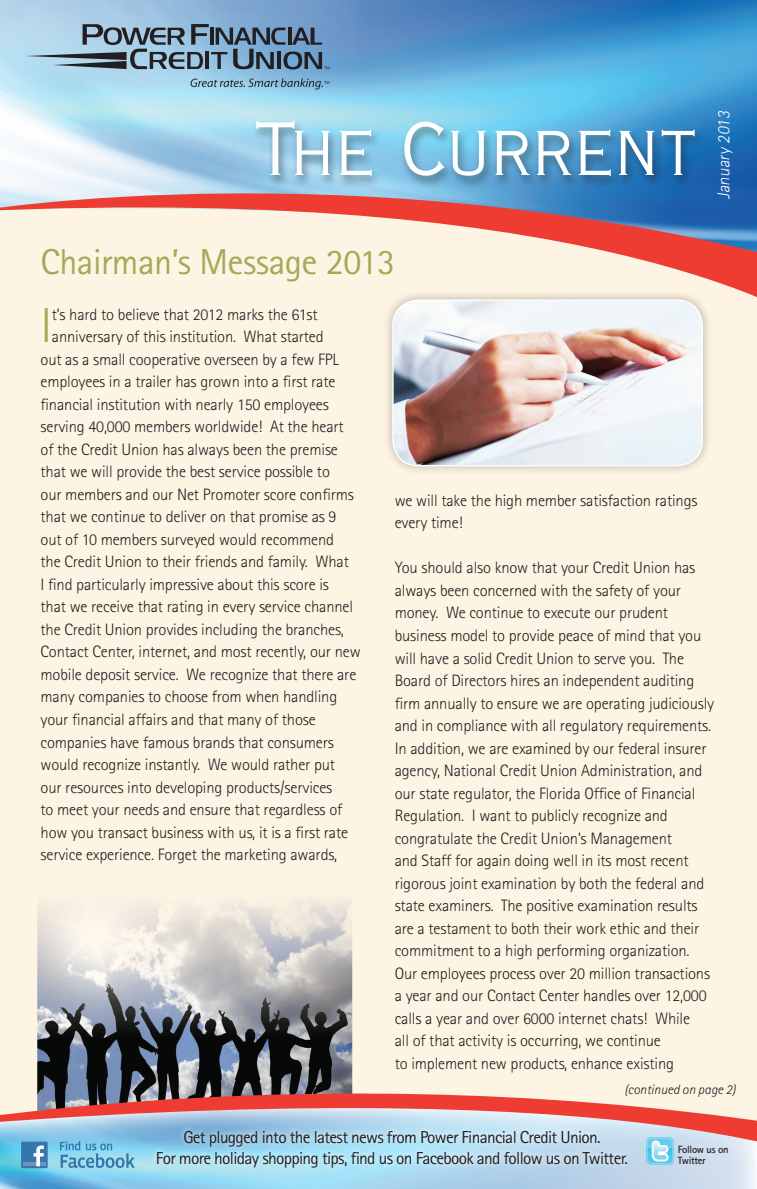
<style>
.page{position:relative;width:757px;height:1189px;background:#fff}
.page>*{position:absolute;margin:0;border:0;box-sizing:border-box;transform-origin:0 0}
.t1{font:300 49.05px "Rotis Sans Serif";color:#a3ab59}
.t2{font:36px "Rotis Sans Serif";letter-spacing:-.015em;color:#a3ab59}
.t3{font:17.4px/20.9px "Rotis Sans Serif";letter-spacing:-.04em;color:#231f20;text-align:center}
.t4{font:300 17.4px "Rotis Sans Serif";color:#fff}
.t5{font:300 16.5px/22.5px "Rotis Sans Serif";letter-spacing:-.01em;color:#231f20}
.t6{font:italic 300 13.5px "Rotis Sans Serif";color:#231f20}
.t7{font:700 10.5px/10.5px "Rotis Sans Serif";letter-spacing:-.03em;color:#231f20}
</style>
<div class="page">
<div style="left:0;top:330px;width:756px;height:711px;background:#fef4e4"></div>
<img style="left:0;top:0;width:756px;height:144px">
<svg style="left:0;top:144px;width:756px;height:186px;background:#dbc6c6"></svg>
<div style="left:251px;top:119px;width:454px;height:70px;background:#231f20;opacity:.5"></div>
<svg style="left:256px;top:121px;width:73px;height:54px"></svg>
<svg style="left:339px;top:129px;width:32px;height:47px"></svg>
<svg style="left:404px;top:122px;width:40px;height:54px"></svg>
<svg style="left:450px;top:131px;width:35px;height:45px"></svg>
<svg style="left:495px;top:131px;width:34px;height:44px"></svg>
<svg style="left:536px;top:131px;width:35px;height:44px"></svg>
<svg style="left:578px;top:129px;width:32px;height:47px"></svg>
<svg style="left:618px;top:131px;width:35px;height:44px"></svg>
<svg style="left:661px;top:129px;width:33px;height:46px"></svg>
<svg style="left:190px;top:78px;width:139px;height:11px;background:#7ca6bf"></svg>
<svg style="left:25px;top:24px;width:304px;height:45px;background:#7490a6"></svg>
<img style="left:0;top:1167px;width:755px;height:21px">
<div style="left:151px;top:1123px;width:481px;height:50px;background:linear-gradient(to right,#ace7f4,#b5d0ea)"></div>
<div style="left:382px;top:289px;width:330px;height:187px;background:#231f20;opacity:.3"></div>
<img style="left:393px;top:300px;width:308px;height:165px">
<div style="left:392px;top:299px;width:310px;height:167px;border:1px solid #fff;border-radius:26px"></div>
<img style="left:37px;top:891px;width:315px;height:150px">
<svg style="left:0;top:1041px;width:756px;height:126px;background:#b9b4b9"></svg>
<h2 class="t2" style="left:41px;top:241px;width:356px">Chairman’s Message 2013</h2>
<p class="t4" style="left:713px;top:199px;width:93px;rotate:-90deg">January 2013</p>
<h1 class="t1" style="left:41px;top:297px;width:13px">I</h1>
<p class="t5" style="left:52px;top:303px;width:267px">t’s hard to believe that 2012 marks the 61st</p>
<p class="t5" style="left:52px;top:325px;width:273px">anniversary of this institution. What started</p>
<p class="t5" style="left:41px;top:348px;width:300px">out as a small cooperative overseen by a few FPL</p>
<p class="t5" style="left:41px;top:370px;width:296px">employees in a trailer has grown into a first rate</p>
<p class="t5" style="left:41px;top:393px;width:289px">financial institution with nearly 150 employees</p>
<p class="t5" style="left:41px;top:415px;width:304px">serving 40,000 members worldwide! At the heart</p>
<p class="t5" style="left:41px;top:438px;width:299px">of the Credit Union has always been the premise</p>
<p class="t5" style="left:41px;top:460px;width:291px">that we will provide the best service possible to</p>
<p class="t5" style="left:41px;top:483px;width:315px">our members and our Net Promoter score confirms</p>
<p class="t5" style="left:41px;top:505px;width:297px">that we continue to deliver on that promise as 9</p>
<p class="t5" style="left:41px;top:528px;width:295px">out of 10 members surveyed would recommend</p>
<p class="t5" style="left:41px;top:550px;width:309px">the Credit Union to their friends and family. What</p>
<p class="t5" style="left:41px;top:573px;width:290px">I find particularly impressive about this score is</p>
<p class="t5" style="left:41px;top:595px;width:314px">that we receive that rating in every service channel</p>
<p class="t5" style="left:41px;top:618px;width:304px">the Credit Union provides including the branches,</p>
<p class="t5" style="left:41px;top:640px;width:321px">Contact Center, internet, and most recently, our new</p>
<p class="t5" style="left:41px;top:663px;width:317px">mobile deposit service. We recognize that there are</p>
<p class="t5" style="left:41px;top:685px;width:298px">many companies to choose from when handling</p>
<p class="t5" style="left:41px;top:708px;width:276px">your financial affairs and that many of those</p>
<p class="t5" style="left:41px;top:730px;width:295px">companies have famous brands that consumers</p>
<p class="t5" style="left:41px;top:753px;width:296px">would recognize instantly. We would rather put</p>
<p class="t5" style="left:41px;top:775px;width:293px">our resources into developing products/services</p>
<p class="t5" style="left:41px;top:798px;width:303px">to meet your needs and ensure that regardless of</p>
<p class="t5" style="left:41px;top:820px;width:309px">how you transact business with us, it is a first rate</p>
<p class="t5" style="left:41px;top:843px;width:298px">service experience. Forget the marketing awards,</p>
<p class="t5" style="left:394px;top:489px;width:304px">we will take the high member satisfaction ratings every time!</p>
<p class="t5" style="left:394px;top:556px;width:321px">You should also know that your Credit Union has always been concerned with the safety of your money. We continue to execute our prudent business model to provide peace of mind that you will have a solid Credit Union to serve you. The Board of Directors hires an independent auditing firm annually to ensure we are operating judiciously and in compliance with all regulatory requirements.<br>In addition, we are examined by our federal insurer agency, National Credit Union Administration, and our state regulator, the Florida Office of Financial Regulation. I want to publicly recognize and congratulate the Credit Union’s Management<br>and Staff for again doing well in its most recent rigorous joint examination by both the federal and state examiners. The positive examination results are a testament to both their work ethic and their commitment to a high performing organization.<br>Our employees process over 20 million transactions a year and our Contact Center handles over 12,000 calls a year and over 6000 internet chats! While<br>all of that activity is occurring, we continue<br>to implement new products, enhance existing</p>
<p class="t6" style="left:624px;top:1080px;width:113px">(continued on page 2)</p>
<p class="t3" style="left:156px;top:1126px;width:473px">Get plugged into the latest news from Power Financial Credit Union.<br>For more holiday shopping tips, find us on Facebook and follow us on Twitter.</p>
<p class="t7" style="left:677px;top:1143px;width:52px">Follow us on<br>Twitter</p>
</div>
